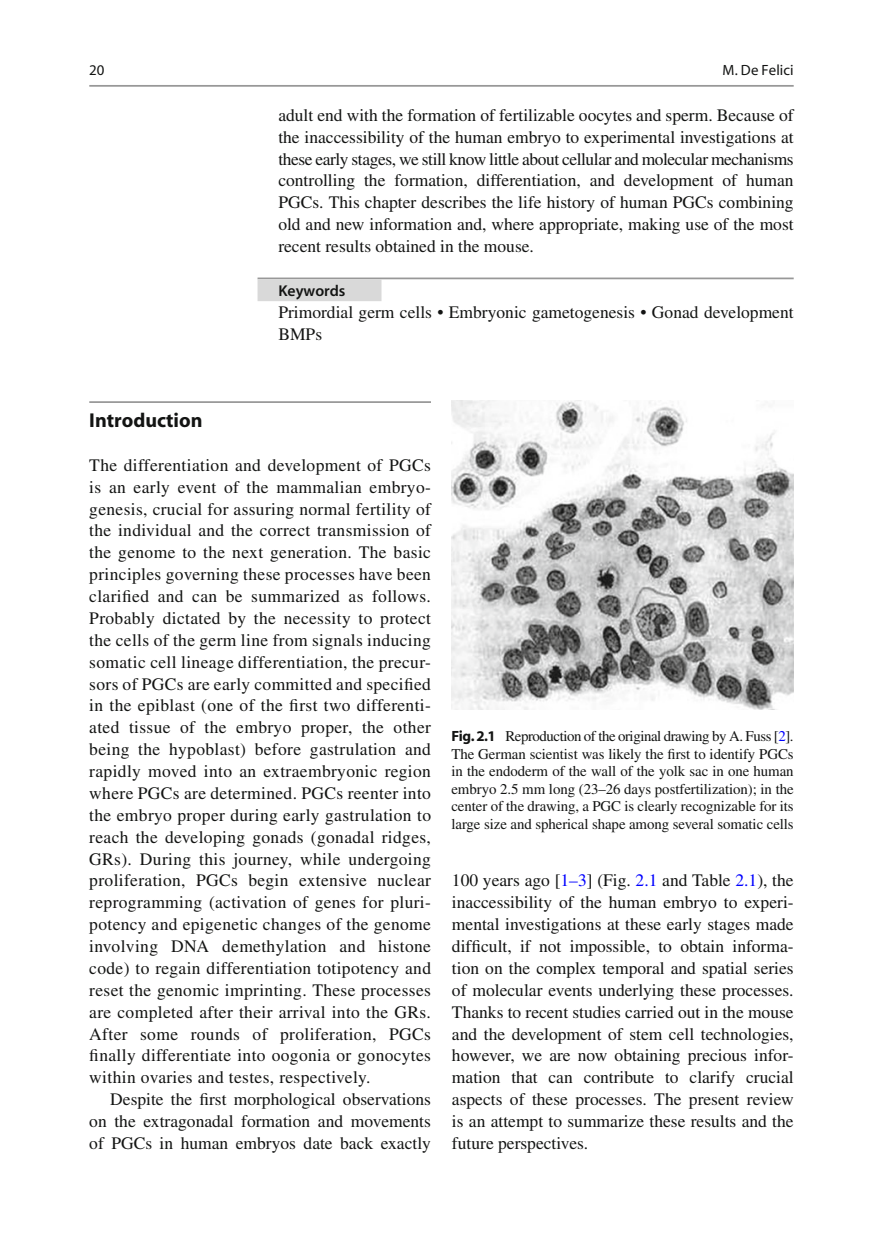
<style>
.page{position:relative;width:883px;height:1260px;background:#fff}
.page>*{position:absolute;margin:0;border:0;box-sizing:border-box;transform-origin:0 0}
.t1{font:700 20.12px "Myriad";color:#131413}
.t2{font:17.5px/21.9px "Times";color:#131413;text-align:justify}
.t3{font:600 15.75px "Myriad";color:#131413}
.t4{font:14.88px/17.5px "Times";letter-spacing:-.005em;color:#131413;text-align:justify}
.t5{font:14.88px "Myriad";letter-spacing:.005em;color:#131413}
.s1{font-family:"Myriad";font-weight:700}
.s2{color:#00f}
</style>
<div class="page">
<hr style="left:89px;top:85px;width:705px;height:2px;background:#989898">
<hr style="left:89px;top:401px;width:342px;height:2px;background:#989898">
<hr style="left:258px;top:278px;width:536px;height:1px;background:#989898">
<div style="left:258px;top:279px;width:124px;height:22px;background:#d9d9d9"></div>
<img style="left:451px;top:400px;width:343px;height:310px">
<p class="t5" style="left:89px;top:64px;width:17px">20</p>
<p class="t5" style="left:722px;top:64px;width:73px">M. De Felici</p>
<p class="t2" style="left:278px;top:106px;width:517px">adult end with the formation of fertilizable oocytes and sperm. Because of the inaccessibility of the human embryo to experimental investigations at these early stages, we still know little about cellular and molecular mechanisms controlling the formation, differentiation, and development of human PGCs. This chapter describes the life history of human PGCs combining old and new information and, where appropriate, making use of the most recent results obtained in the mouse.</p>
<p class="t3" style="left:278px;top:284px;width:69px">Keywords</p>
<p class="t2" style="left:278px;top:303px;width:517px">Primordial germ cells • Embryonic gametogenesis • Gonad development<br>BMPs</p>
<p class="t1" style="left:89px;top:413px;width:115px">Introduction</p>
<p class="t2" style="left:89px;top:456px;width:343px">The differentiation and development of PGCs is an early event of the mammalian embryo&shy;genesis, crucial for assuring normal fertility of the individual and the correct transmission of the genome to the next generation. The basic principles governing these processes have been clari fi ed and can be summarized as follows.<br>Probably dictated by the necessity to protect the cells of the germ line from signals inducing somatic cell lineage differentiation, the precur&shy;sors of PGCs are early committed and speci fi ed in the epiblast (one of the fi rst two differenti&shy;ated tissue of the embryo proper, the other being the hypoblast) before gastrulation and rapidly moved into an extraembryonic region where PGCs are determined. PGCs reenter into the embryo proper during early gastrulation to reach the developing gonads (gonadal ridges, GRs). During this journey, while undergoing proliferation, PGCs begin extensive nuclear reprogramming (activation of genes for pluri&shy;potency and epigenetic changes of the genome involving DNA demethylation and histone code) to regain differentiation totipotency and reset the genomic imprinting. These processes are completed after their arrival into the GRs.<br>After some rounds of proliferation, PGCs fi nally differentiate into oogonia or gonocytes within ovaries and testes, respectively.</p>
<p class="t2" style="left:89px;top:1090px;width:343px;text-indent:21px">Despite the fi rst morphological observations on the extragonadal formation and movements of PGCs in human embryos date back exactly</p>
<p class="t4" style="left:451px;top:729px;width:344px"><span class="s1">Fig. 2.1</span> Reproduction of the original drawing by A. Fuss [ <span class="s2">2</span> ] .<br>The German scientist was likely the fi rst to identify PGCs in the endoderm of the wall of the yolk sac in one human embryo 2.5 mm long (23–26 days postfertilization); in the center of the drawing, a PGC is clearly recognizable for its large size and spherical shape among several somatic cells</p>
<p class="t2" style="left:452px;top:871px;width:343px">100 years ago [ <span class="s2">1–3</span> ] (Fig. <span class="s2">2.1</span> and Table <span class="s2">2.1</span> ), the inaccessibility of the human embryo to experi&shy;mental investigations at these early stages made dif fi cult, if not impossible, to obtain informa&shy;tion on the complex temporal and spatial series of molecular events underlying these processes.<br>Thanks to recent studies carried out in the mouse and the development of stem cell technologies, however, we are now obtaining precious infor&shy;mation that can contribute to clarify crucial aspects of these processes. The present review is an attempt to summarize these results and the future perspectives.</p>
</div>
